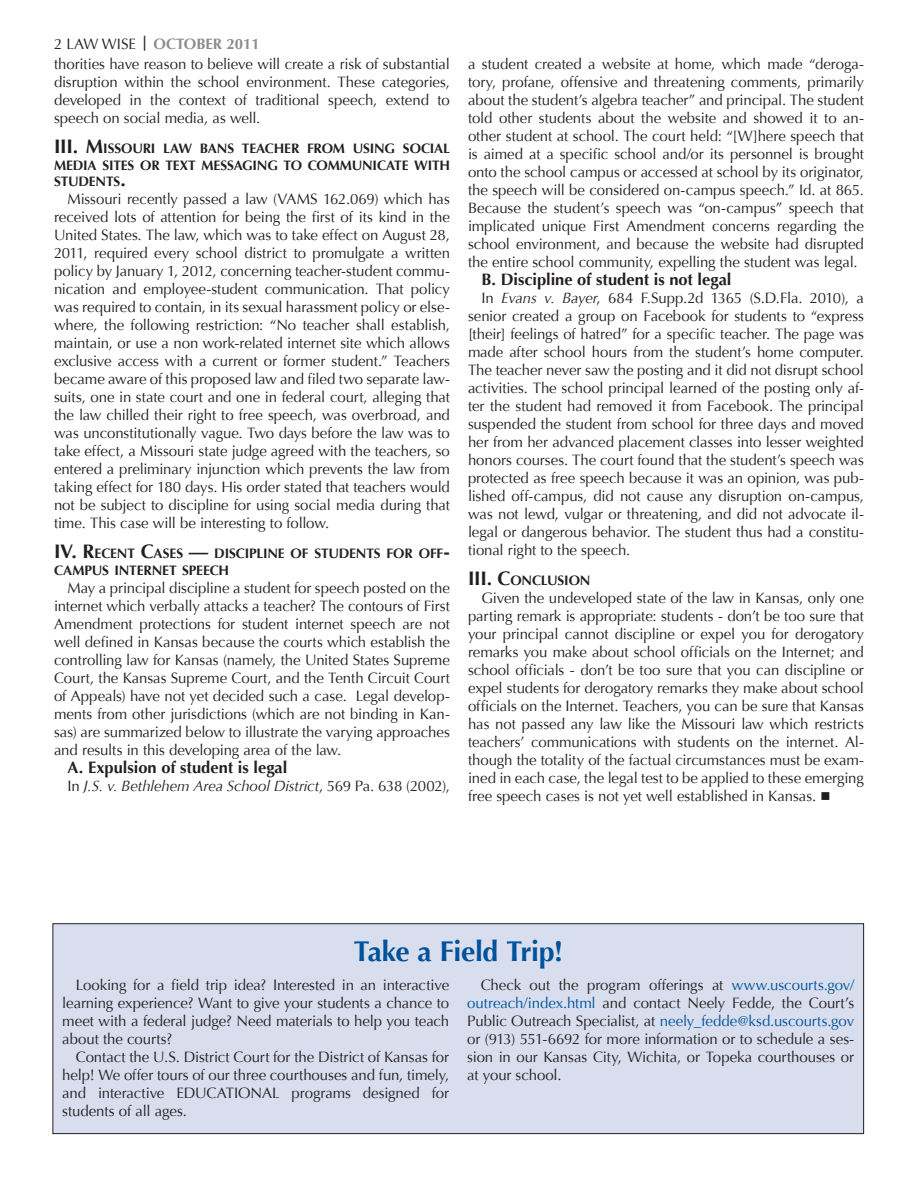
<style>
.page{position:relative;width:918px;height:1188px;background:#fff}
.page>*{position:absolute;margin:0;border:0;box-sizing:border-box;transform-origin:0 0}
.Body{font:700 28.5px "Optima";letter-spacing:-.015em;color:#01529a}
.Outline_A{font:700 16.5px "Optima";color:#231f20}
.Body-2{font:15px/18px "Optima";letter-spacing:-.005em;color:#231f20;text-align:justify}
.Body-3{font:italic 15px "Optima";letter-spacing:-.005em;color:#231f20}
.t1{font:700 15px "Optima";color:#8a8c8f}
.Outline_1{font:700 13.65px/16.5px "Optima";letter-spacing:-.01em;color:#231f20;text-align:justify}
.s1{font-weight:400;color:#231f20}
.s2{color:#231f20}
.s3{font-size:19.5px}
.s4{font-style:normal}
.s5{font-style:italic}
.s6{color:#01529a}
</style>
<div class="page">
<div style="left:53px;top:924px;width:811px;height:210px;background:#d8deee"></div>
<div style="left:52px;top:923px;width:812px;height:211px;border:1px solid #231f20"></div>
<p class="t1" style="left:54px;top:35px;width:207px"><span class="s1">2 LAW WISE</span> <span class="s2">|</span> OCTOBER 2011</p>
<p class="Body-2" style="left:54px;top:55px;width:397px">thorities have reason to believe will create a risk of substantial disruption within the school environment. These categories, developed in the context of traditional speech, extend to speech on social media, as well.</p>
<p class="Outline_1" style="left:54px;top:141px;width:398px"><span class="s3">III. M</span>ISSOURI LAW BANS TEACHER FROM USI NG SOCIAL MEDIA SITES OR TEXT MESSAGING TO COMMUNICATE WITH STUDENTS<span class="s3">.</span></p>
<p class="Body-2" style="left:54px;top:190px;width:398px;text-indent:14px">Missouri recently passed a law (VAMS 162.069) which has received lots of attention for being the first of its kind in the United States. The law, which was to take effect on August 28, 2011, required every school district to promulgate a written policy by January 1, 2012, concerning teacher-student commu&shy;nication and employee-student communication. That policy was required to contain, in its sexual harassment policy or else&shy;where, the following restriction: “No teacher shall establish, maintain, or use a non work-related internet site which allows exclusive access with a current or former student.” Teachers became aware of this proposed law and filed two separate law&shy;suits, one in state court and one in federal court, alleging that the law chilled their right to free speech, was overbroad, and was unconstitutionally vague. Two days before the law was to take effect, a Missouri state judge agreed with the teachers, so entered a preliminary injunction which prevents the law from taking effect for 180 days. His order stated that teachers would not be subject to discipline for using social media during that time. This case will be interesting to follow.</p>
<p class="Outline_1" style="left:54px;top:546px;width:398px"><span class="s3">IV. R</span>ECENT <span class="s3">C</span>ASES <span class="s3">—</span> DISCI PLI NE OF STUDENTS FOR OFF<span class="s3">-<br></span>CAMPUS I NTERNET SPEECH</p>
<p class="Body-2" style="left:54px;top:579px;width:398px;text-indent:14px">May a principal discipline a student for speech posted on the internet which verbally attacks a teacher? The contours of First Amendment protections for student internet speech are not well defined in Kansas because the courts which establish the controlling law for Kansas (namely, the United States Supreme Court, the Kansas Supreme Court, and the Tenth Circuit Court of Appeals) have not yet decided such a case. Legal develop&shy;ments from other jurisdictions (which are not binding in Kan&shy;sas) are summarized below to illustrate the varying approaches and results in this developing area of the law.</p>
<p class="Outline_A" style="left:68px;top:758px;width:221px">A. Expulsion of student is legal</p>
<p class="Body-3" style="left:68px;top:777px;width:384px"><span class="s4">In</span> J.S. v. Bethlehem Area School District<span class="s4">, 569 Pa. 638 (2002),</span></p>
<p class="Body-2" style="left:468px;top:55px;width:398px">a student created a website at home, which made “deroga&shy;tory, profane, offensive and threatening comments, primarily about the student’s algebra teacher” and principal. The student told other students about the website and showed it to an&shy;other student at school. The court held: “[W]here speech that is aimed at a specific school and/or its personnel is brought onto the school campus or accessed at school by its originator, the speech will be considered on-campus speech.” Id. at 865.<br>Because the student’s speech was “on-campus” speech that implicated unique First Amendment concerns regarding the school environment, and because the website had disrupted the entire school community, expelling the student was legal.</p>
<p class="Outline_A" style="left:482px;top:270px;width:252px">B. Discipline of student is not legal</p>
<p class="Body-2" style="left:468px;top:289px;width:397px;text-indent:14px">In <span class="s5">Evans v. Bayer</span>, 684 F.Supp.2d 1365 (S.D.Fla. 2010), a senior created a group on Facebook for students to “express [their] feelings of hatred” for a specific teacher. The page was made after school hours from the student’s home computer.<br>The teacher never saw the posting and it did not disrupt school activities. The school principal learned of the posting only af&shy;ter the student had removed it from Facebook. The principal suspended the student from school for three days and moved her from her advanced placement classes into lesser weighted honors courses. The court found that the student’s speech was protected as free speech because it was an opinion, was pub&shy;lished off-campus, did not cause any disruption on-campus, was not lewd, vulgar or threatening, and did not advocate il&shy;legal or dangerous behavior. The student thus had a constitu&shy;tional right to the speech.</p>
<p class="Outline_1" style="left:468px;top:573px;width:124px"><span class="s3">III. C</span>ONCLUSION</p>
<p class="Body-2" style="left:468px;top:589px;width:397px;text-indent:14px">Given the undeveloped state of the law in Kansas, only one parting remark is appropriate: students - don’t be too sure that your principal cannot discipline or expel you for derogatory remarks you make about school officials on the Internet; and school officials - don’t be too sure that you can discipline or expel students for derogatory remarks they make about school officials on the Internet. Teachers, you can be sure that Kansas has not passed any law like the Missouri law which restricts teachers’ communications with students on the internet. Al&shy;though the totality of the factual circumstances must be exam&shy;ined in each case, the legal test to be applied to these emerging free speech cases is not yet well established in Kansas. ■</p>
<p class="Body" style="left:354px;top:935px;width:211px">Take a Field Trip!</p>
<p class="Body-2" style="left:62px;top:976px;width:388px;text-indent:14px">Looking for a field trip idea? Interested in an interactive learning experience? Want to give your students a chance to meet with a federal judge? Need materials to help you teach about the courts?</p>
<p class="Body-2" style="left:62px;top:1048px;width:388px;text-indent:14px">Contact the U.S. District Court for the District of Kansas for help! We offer tours of our three courthouses and fun, timely, and interactive EDUCATIONAL programs designed for students of all ages.</p>
<p class="Body-2" style="left:467px;top:976px;width:389px;text-indent:14px">Check out the program offerings at <span class="s6">www.uscourts.gov/ outreach/index.html</span> and contact Neely Fedde, the Court’s Public Outreach Specialist, at <span class="s6">neely_fedde@ksd.uscourts.gov </span>or (913) 551-6692 for more information or to schedule a ses&shy;sion in our Kansas City, Wichita, or Topeka courthouses or at your school.</p>
</div>
